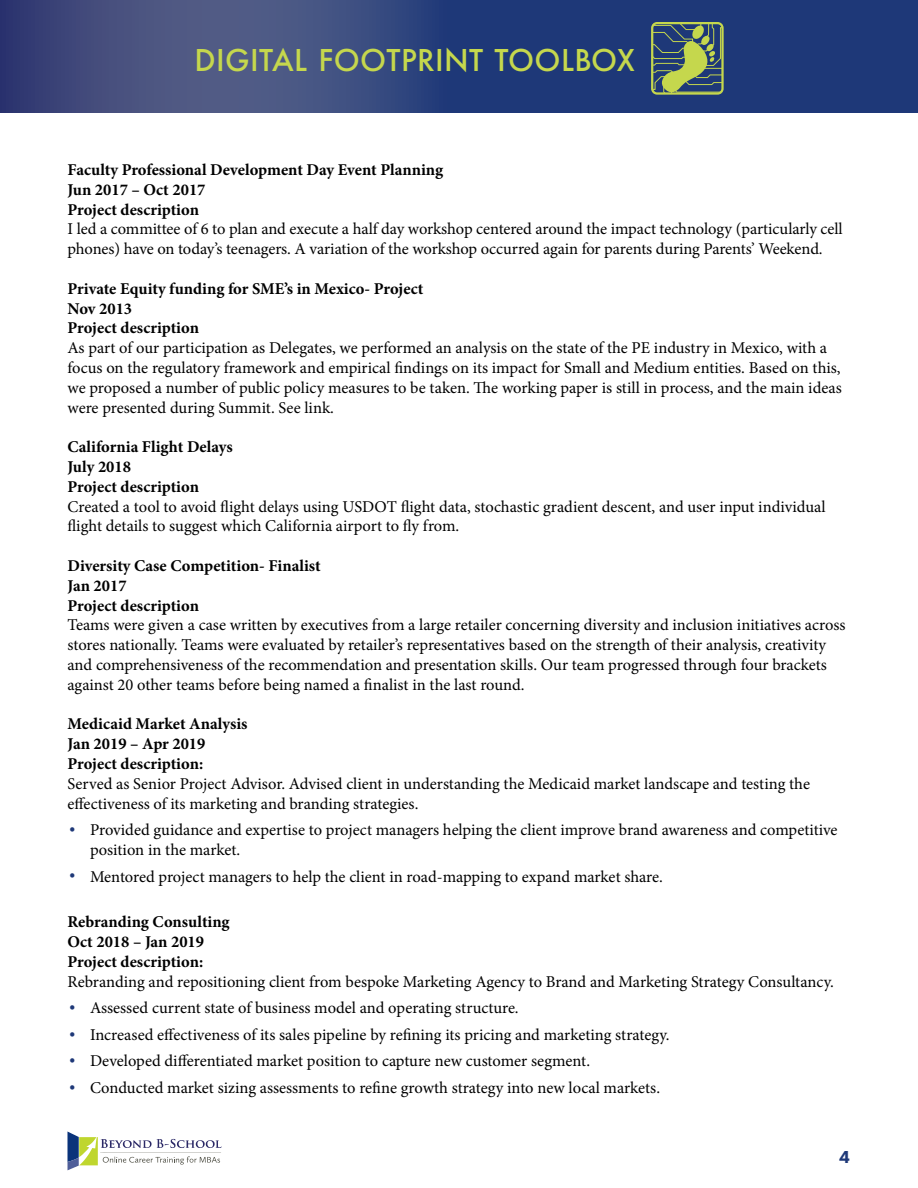
<style>
.page{position:relative;width:918px;height:1188px;background:#fff}
.page>*{position:absolute;margin:0;border:0;box-sizing:border-box;transform-origin:0 0}
.t1{font:500 33px "Futura PT";letter-spacing:.01em;color:#c5d74d}
.t2{font:800 18px "Futura PT";color:#1e3878}
.t3{font:16.5px/19.8px "Minion Pro";letter-spacing:-.005em;color:#000}
.t4{font:700 16.5px/19.8px "Minion Pro";color:#000}
.s1{color:#1e3878}
</style>
<div class="page">
<svg style="left:0;top:0;width:918px;height:112px;background:#30437b"></svg>
<svg style="left:67px;top:1132px;width:154px;height:38px"></svg>
<svg style="left:654px;top:25px;width:67px;height:67px;background:#5f7666"></svg>
<div style="left:651px;top:22px;width:73px;height:73px;border:2px solid #c5d74d;border-radius:5px"></div>
<h1 class="t1" style="left:195px;top:40px;width:442px">DIGITAL FOOTPRINT TOOLBOX</h1>
<p class="t4" style="left:68px;top:160px;width:377px">Faculty Professional Development Day Event Planning<br>Jun 2017 – Oct 2017<br>Project description</p>
<p class="t3" style="left:68px;top:219px;width:777px">I led a committee of 6 to plan and execute a half day workshop centered around the impact technology (particularly cell phones) have on today’s teenagers. A variation of the workshop occurred again for parents during Parents’ Weekend.</p>
<p class="t4" style="left:68px;top:278px;width:357px">Private Equity funding for SME’s in Mexico- Project<br>Nov 2013<br>Project description</p>
<p class="t3" style="left:68px;top:338px;width:776px">As part of our participation as Delegates, we performed an analysis on the state of the PE industry in Mexico, with a focus on the regulatory framework and empirical findings on its impact for Small and Medium entities. Based on this, we proposed a number of public policy measures to be taken. The working paper is still in process, and the main ideas were presented during Summit. See link.</p>
<p class="t4" style="left:68px;top:437px;width:167px">California Flight Delays<br>July 2018<br>Project description</p>
<p class="t3" style="left:68px;top:497px;width:760px">Created a tool to avoid flight delays using USDOT flight data, stochastic gradient descent, and user input individual flight details to suggest which California airport to fly from.</p>
<p class="t4" style="left:68px;top:556px;width:255px">Diversity Case Competition- Finalist<br>Jan 2017<br>Project description</p>
<p class="t3" style="left:68px;top:615px;width:779px">Teams were given a case written by executives from a large retailer concerning diversity and inclusion initiatives across stores nationally. Teams were evaluated by retailer’s representatives based on the strength of their analysis, creativity and comprehensiveness of the recommendation and presentation skills. Our team progressed through four brackets against 20 other teams before being named a finalist in the last round.</p>
<p class="t4" style="left:68px;top:714px;width:182px">Medicaid Market Analysis<br>Jan 2019 – Apr 2019<br>Project description:</p>
<p class="t3" style="left:68px;top:774px;width:744px">Served as Senior Project Advisor. Advised client in understanding the Medicaid market landscape and testing the effectiveness of its marketing and branding strategies.</p>
<p class="t3" style="left:90px;top:820px;width:749px;text-indent:-21px"><span class="s1">•</span> Provided guidance and expertise to project managers helping the client improve brand awareness and competitive position in the market.</p>
<p class="t3" style="left:69px;top:866px;width:595px"><span class="s1">•</span> Mentored project managers to help the client in road-mapping to expand market share.</p>
<p class="t4" style="left:68px;top:912px;width:164px">Rebranding Consulting<br>Oct 2018 – Jan 2019<br>Project description:</p>
<p class="t3" style="left:68px;top:972px;width:768px">Rebranding and repositioning client from bespoke Marketing Agency to Brand and Marketing Strategy Consultancy.</p>
<p class="t3" style="left:69px;top:998px;width:451px"><span class="s1">•</span> Assessed current state of business model and operating structure.</p>
<p class="t3" style="left:69px;top:1025px;width:602px"><span class="s1">•</span> Increased effectiveness of its sales pipeline by refining its pricing and marketing strategy.</p>
<p class="t3" style="left:69px;top:1051px;width:523px"><span class="s1">•</span> Developed differentiated market position to capture new customer segment.</p>
<p class="t3" style="left:69px;top:1078px;width:593px"><span class="s1">•</span> Conducted market sizing assessments to refine growth strategy into new local markets.</p>
<p class="t2" style="left:839px;top:1146px;width:12px">4</p>
</div>
